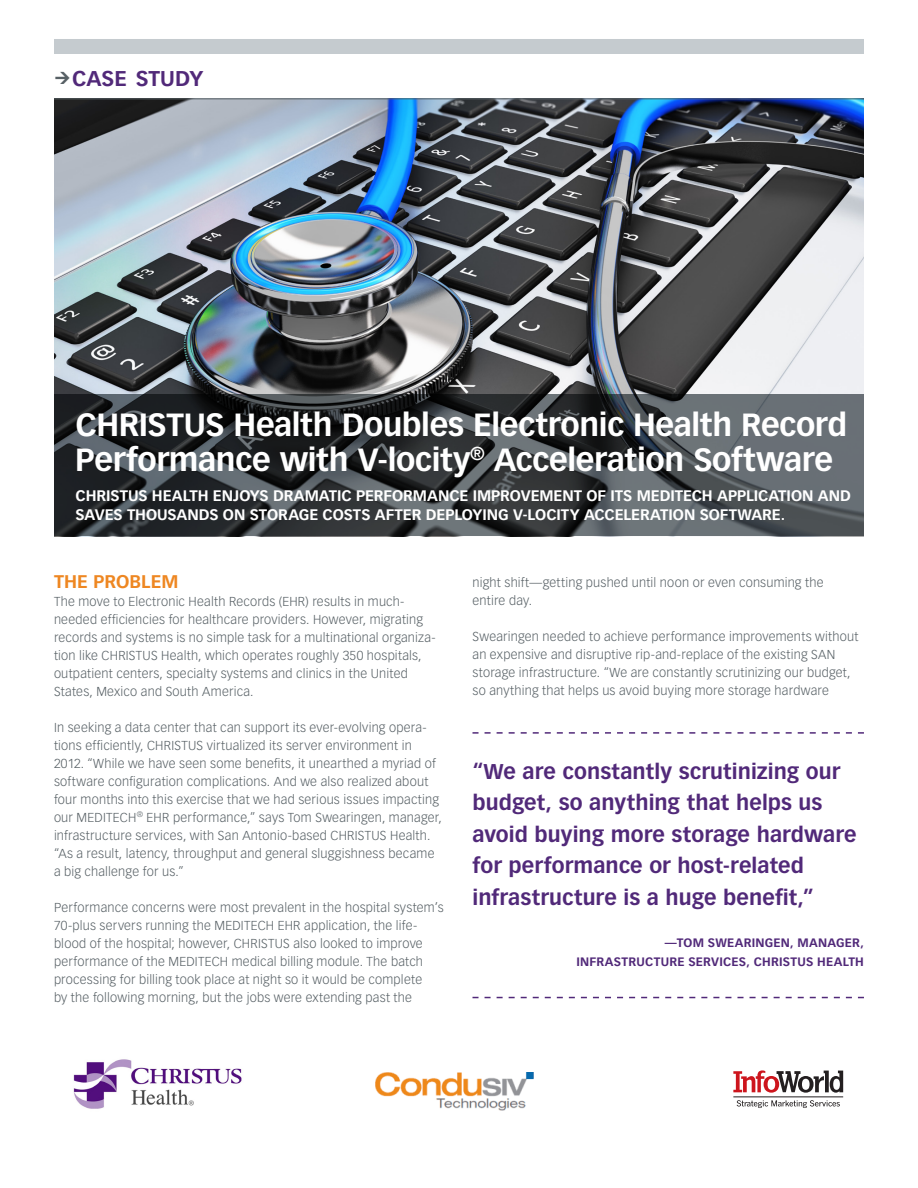
<style>
.page{position:relative;width:918px;height:1188px;background:#fff}
.page>*{position:absolute;margin:0;border:0;box-sizing:border-box;transform-origin:0 0}
.t1{font:700 31.5px/34.5px "Vectora LH";letter-spacing:-.01em;color:#fff}
.t2{font:700 21px/31.5px "Vectora LH";letter-spacing:.005em;color:#512979}
.t3{font:700 21px "Vectora LH";color:#512979}
.t4{font:700 18px "Vectora LH";letter-spacing:.005em;color:#ee8722}
.t5{font:700 15px/19.5px "Vectora LH";letter-spacing:-.005em;color:#fff}
.t6{font:300 12.75px/18px "Vectora LH";letter-spacing:.015em;color:#576065}
.t7{font:700 12px/19.5px "Vectora LH";letter-spacing:.02em;color:#512979;text-align:right}
</style>
<div class="page">
<img style="left:54px;top:99px;width:810px;height:437px">
<svg style="left:54px;top:394px;width:809px;height:141px;background:#3c4043"></svg>
<div style="left:54px;top:39px;width:810px;height:15px;background:#c5cbcf"></div>
<hr style="left:54px;top:98px;width:810px;height:1px;background:#576065">
<svg style="left:733px;top:1070px;width:110px;height:23px"></svg>
<svg style="left:737px;top:1100px;width:103px;height:8px"></svg>
<hr style="left:733px;top:1097px;width:110px;height:1px;background:#231f20">
<img style="left:376px;top:1072px;width:158px;height:39px">
<img style="left:73px;top:1059px;width:169px;height:50px">
<svg style="left:472px;top:732px;width:392px;height:2px"></svg>
<svg style="left:472px;top:997px;width:392px;height:1px"></svg>
<p class="t3" style="left:72px;top:65px;width:133px">CASE STUDY</p>
<p class="t1" style="left:76px;top:408px;width:773px">CHRISTUS Health Doubles Electronic Health Record<br>Performance with V-locity<sup>®</sup> Acceleration Software</p>
<p class="t5" style="left:76px;top:485px;width:777px">CHRISTUS HEALTH ENJOYS DRAMATIC PERFORMANCE IMPROVEMENT OF ITS MEDITECH APPLICATION AND<br>SAVES THOUSANDS ON STORAGE COSTS AFTER DEPLOYING V-LOCITY ACCELERATION SOFTWARE.</p>
<p class="t4" style="left:54px;top:570px;width:126px">THE PROBLEM</p>
<p class="t6" style="left:54px;top:592px;width:383px">The move to Electronic Health Records (EHR) results in much&shy;needed efficiencies for healthcare providers. However, migrating records and systems is no simple task for a multinational organiza&shy;tion like CHRISTUS Health, which operates roughly 350 hospitals, outpatient centers, specialty systems and clinics in the United States, Mexico and South America.</p>
<p class="t6" style="left:54px;top:718px;width:389px">In seeking a data center that can support its ever-evolving opera&shy;tions efficiently, CHRISTUS virtualized its server environment in 2012. “While we have seen some benefits, it unearthed a myriad of software configuration complications. And we also realized about four months into this exercise that we had serious issues impacting our MEDITECH<sup>®</sup> EHR performance,” says Tom Swearingen, manager, infrastructure services, with San Antonio-based CHRISTUS Health. “As a result, latency, throughput and general sluggishness became a big challenge for us.”</p>
<p class="t6" style="left:54px;top:898px;width:391px">Performance concerns were most prevalent in the hospital system’s 70-plus servers running the MEDITECH EHR application, the life&shy;blood of the hospital; however, CHRISTUS also looked to improve performance of the MEDITECH medical billing module. The batch processing for billing took place at night so it would be complete<br>by the following morning, but the jobs were extending past the</p>
<p class="t6" style="left:472px;top:574px;width:353px">night shift—getting pushed until noon or even consuming the entire day.</p>
<p class="t6" style="left:472px;top:628px;width:388px">Swearingen needed to achieve performance improvements without an expensive and disruptive rip-and-replace of the existing SAN storage infrastructure. “We are constantly scrutinizing our budget, so anything that helps us avoid buying more storage hardware</p>
<p class="t2" style="left:472px;top:756px;width:386px">“We are constantly scrutinizing our budget, so anything that helps us avoid buying more storage hardware for performance or host-related infrastructure is a huge benefit,”</p>
<p class="t7" style="left:576px;top:933px;width:289px">—TOM SWEARINGEN, MANAGER,<br>INFRASTRUCTURE SERVICES, CHRISTUS HEALTH</p>
</div>
